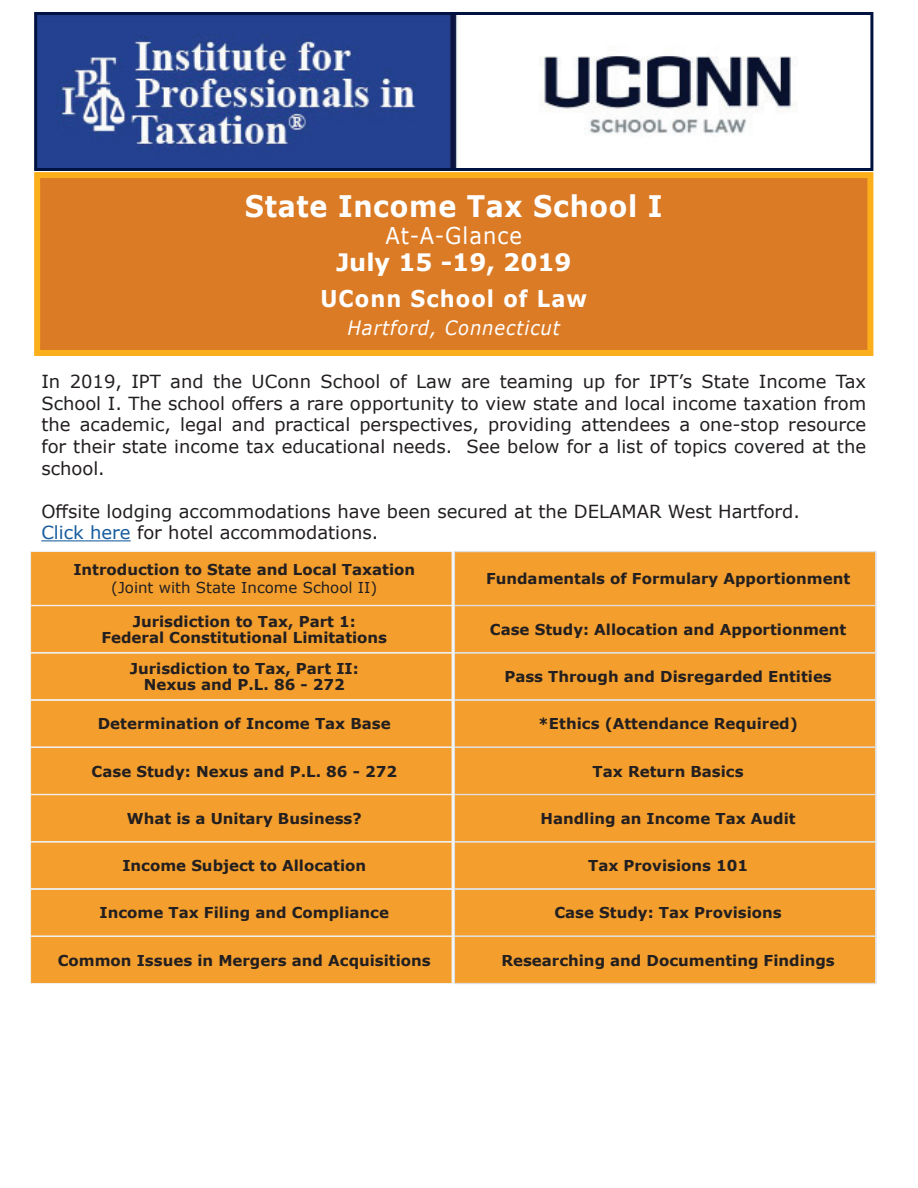
<style>
.page{position:relative;width:918px;height:1188px;background:#fff}
.page>*{position:absolute;margin:0;border:0;box-sizing:border-box;transform-origin:0 0}
.t1{font:700 29.7px "Verdana";letter-spacing:.025em;color:#fff;scale:.91 1}
.t2{font:700 24px "Verdana";color:#fff}
.t3{font:700 23.1px "Verdana";letter-spacing:.05em;color:#fff;scale:.91 1}
.t4{font:23.1px "Verdana";letter-spacing:.05em;color:#fff;scale:.91 1}
.t5{font:italic 19.8px "Verdana";letter-spacing:.05em;color:#fff;scale:.91 1}
.t6{font:18px/21.6px "Verdana";color:#231f20;text-align:justify}
.t7{font:700 15px "Verdana";color:#231f20}
.t8{font:15px "Verdana";color:#231f20}
.s1{color:#175d9e}
</style>
<div class="page">
<div style="left:31px;top:552px;width:421px;height:195px;background:#f49f2d"></div>
<div style="left:31px;top:748px;width:421px;height:235px;background:#f49f2d"></div>
<hr style="left:30px;top:551px;width:422px;height:1px;background:#eeeff1">
<hr style="left:30px;top:552px;width:1px;height:54px;background:#eeeff1">
<hr style="left:452px;top:552px;width:1px;height:54px;background:#eeeff1">
<hr style="left:30px;top:606px;width:1px;height:47px;background:#eeeff1">
<hr style="left:452px;top:606px;width:1px;height:47px;background:#eeeff1">
<hr style="left:30px;top:653px;width:1px;height:47px;background:#eeeff1">
<hr style="left:452px;top:653px;width:1px;height:47px;background:#eeeff1">
<hr style="left:30px;top:700px;width:1px;height:47px;background:#eeeff1">
<hr style="left:452px;top:700px;width:1px;height:47px;background:#eeeff1">
<hr style="left:30px;top:747px;width:1px;height:48px;background:#eeeff1">
<hr style="left:452px;top:747px;width:1px;height:48px;background:#eeeff1">
<hr style="left:30px;top:795px;width:1px;height:47px;background:#eeeff1">
<hr style="left:452px;top:795px;width:1px;height:47px;background:#eeeff1">
<hr style="left:30px;top:842px;width:1px;height:47px;background:#eeeff1">
<hr style="left:452px;top:842px;width:1px;height:47px;background:#eeeff1">
<hr style="left:30px;top:889px;width:1px;height:47px;background:#eeeff1">
<hr style="left:452px;top:889px;width:1px;height:47px;background:#eeeff1">
<hr style="left:30px;top:936px;width:1px;height:47px;background:#eeeff1">
<hr style="left:452px;top:936px;width:1px;height:47px;background:#eeeff1">
<hr style="left:30px;top:983px;width:422px;height:1px;background:#eeeff1">
<hr style="left:31px;top:605px;width:421px;height:1px;background:#eeeff1">
<hr style="left:31px;top:652px;width:421px;height:1px;background:#eeeff1">
<hr style="left:31px;top:653px;width:421px;height:1px;background:#eeeff1">
<hr style="left:31px;top:700px;width:421px;height:1px;background:#eeeff1">
<hr style="left:31px;top:747px;width:421px;height:1px;background:#eeeff1">
<hr style="left:31px;top:794px;width:421px;height:1px;background:#eeeff1">
<hr style="left:31px;top:841px;width:421px;height:1px;background:#eeeff1">
<hr style="left:31px;top:842px;width:421px;height:1px;background:#eeeff1">
<hr style="left:31px;top:889px;width:421px;height:1px;background:#eeeff1">
<hr style="left:31px;top:936px;width:421px;height:1px;background:#eeeff1">
<div style="left:455px;top:552px;width:420px;height:195px;background:#f49f2d"></div>
<div style="left:455px;top:748px;width:420px;height:235px;background:#f49f2d"></div>
<hr style="left:455px;top:551px;width:421px;height:1px;background:#dfdfe1">
<hr style="left:454px;top:551px;width:1px;height:55px;background:#dfdfe1">
<hr style="left:875px;top:552px;width:1px;height:53px;background:#dfdfe1">
<hr style="left:876px;top:551px;width:1px;height:55px;background:#dfdfe1">
<hr style="left:455px;top:605px;width:421px;height:1px;background:#dfdfe1">
<hr style="left:454px;top:606px;width:1px;height:47px;background:#dfdfe1">
<hr style="left:875px;top:606px;width:1px;height:47px;background:#dfdfe1">
<hr style="left:876px;top:606px;width:1px;height:47px;background:#dfdfe1">
<hr style="left:455px;top:652px;width:421px;height:1px;background:#dfdfe1">
<hr style="left:455px;top:653px;width:421px;height:1px;background:#dfdfe1">
<hr style="left:454px;top:653px;width:1px;height:47px;background:#dfdfe1">
<hr style="left:875px;top:653px;width:1px;height:47px;background:#dfdfe1">
<hr style="left:876px;top:653px;width:1px;height:47px;background:#dfdfe1">
<hr style="left:455px;top:700px;width:421px;height:1px;background:#dfdfe1">
<hr style="left:454px;top:700px;width:1px;height:47px;background:#dfdfe1">
<hr style="left:875px;top:700px;width:1px;height:47px;background:#dfdfe1">
<hr style="left:876px;top:700px;width:1px;height:47px;background:#dfdfe1">
<hr style="left:455px;top:747px;width:421px;height:1px;background:#dfdfe1">
<hr style="left:454px;top:747px;width:1px;height:48px;background:#dfdfe1">
<hr style="left:875px;top:747px;width:1px;height:47px;background:#dfdfe1">
<hr style="left:876px;top:747px;width:1px;height:48px;background:#dfdfe1">
<hr style="left:455px;top:794px;width:421px;height:1px;background:#dfdfe1">
<hr style="left:454px;top:795px;width:1px;height:47px;background:#dfdfe1">
<hr style="left:875px;top:795px;width:1px;height:47px;background:#dfdfe1">
<hr style="left:876px;top:795px;width:1px;height:47px;background:#dfdfe1">
<hr style="left:455px;top:841px;width:421px;height:1px;background:#dfdfe1">
<hr style="left:455px;top:842px;width:421px;height:1px;background:#dfdfe1">
<hr style="left:454px;top:842px;width:1px;height:47px;background:#dfdfe1">
<hr style="left:875px;top:842px;width:1px;height:47px;background:#dfdfe1">
<hr style="left:876px;top:842px;width:1px;height:47px;background:#dfdfe1">
<hr style="left:455px;top:889px;width:421px;height:1px;background:#dfdfe1">
<hr style="left:454px;top:889px;width:1px;height:47px;background:#dfdfe1">
<hr style="left:875px;top:889px;width:1px;height:47px;background:#dfdfe1">
<hr style="left:876px;top:889px;width:1px;height:47px;background:#dfdfe1">
<hr style="left:455px;top:936px;width:421px;height:1px;background:#dfdfe1">
<hr style="left:454px;top:936px;width:1px;height:47px;background:#dfdfe1">
<hr style="left:875px;top:936px;width:1px;height:47px;background:#dfdfe1">
<hr style="left:876px;top:936px;width:1px;height:48px;background:#dfdfe1">
<hr style="left:454px;top:983px;width:422px;height:1px;background:#dfdfe1">
<div style="left:37px;top:175px;width:833px;height:178px;background:#db7b26"></div>
<div style="left:34px;top:172px;width:839px;height:184px;border:6px solid #fbb01b"></div>
<img style="left:38px;top:16px;width:758px;height:151px">
<div style="left:34px;top:12px;width:839px;height:159px;border:3px solid #001340"></div>
<hr style="left:41px;top:540px;width:90px;height:1px;background:#175d9e">
<p class="t1" style="left:245px;top:185px;width:460px">State Income Tax School I</p>
<p class="t4" style="left:386px;top:220px;width:151px">At-A-Glance</p>
<p class="t2" style="left:336px;top:246px;width:237px">July 15 -19, 2019</p>
<p class="t3" style="left:321px;top:283px;width:294px">UConn School of Law</p>
<p class="t5" style="left:348px;top:314px;width:235px">Hartford, Connecticut</p>
<p class="t6" style="left:41px;top:371px;width:826px">In 2019, IPT and the UConn School of Law are teaming up for IPT’s State Income Tax School I. The school offers a rare opportunity to view state and local income taxation from the academic, legal and practical perspectives, providing attendees a one-stop resource for their state income tax educational needs. See below for a list of topics covered at the school.</p>
<p class="t6" style="left:41px;top:500px;width:760px">Offsite lodging accommodations have been secured at the DELAMAR West Hartford.</p>
<p class="t6" style="left:41px;top:522px;width:339px"><span class="s1">Click here</span> for hotel accommodations.</p>
<p class="t7" style="left:73px;top:559px;width:343px">Introduction to State and Local Taxation</p>
<p class="t8" style="left:111px;top:577px;width:268px">(Joint with State Income School II)</p>
<p class="t7" style="left:133px;top:611px;width:225px">Jurisdiction to Tax, Part 1:</p>
<p class="t7" style="left:101px;top:627px;width:287px">Federal Constitutional Limitations</p>
<p class="t7" style="left:130px;top:658px;width:230px">Jurisdiction to Tax, Part II:</p>
<p class="t7" style="left:144px;top:674px;width:203px">Nexus and P.L. 86 - 272</p>
<p class="t7" style="left:98px;top:713px;width:294px">Determination of Income Tax Base</p>
<p class="t7" style="left:92px;top:761px;width:307px">Case Study: Nexus and P.L. 86 - 272</p>
<p class="t7" style="left:127px;top:808px;width:236px">What is a Unitary Business?</p>
<p class="t7" style="left:122px;top:855px;width:245px">Income Subject to Allocation</p>
<p class="t7" style="left:100px;top:902px;width:291px">Income Tax Filing and Compliance</p>
<p class="t7" style="left:58px;top:950px;width:375px">Common Issues in Mergers and Acquisitions</p>
<p class="t7" style="left:486px;top:568px;width:366px">Fundamentals of Formulary Apportionment</p>
<p class="t7" style="left:490px;top:619px;width:358px">Case Study: Allocation and Apportionment</p>
<p class="t7" style="left:504px;top:666px;width:329px">Pass Through and Disregarded Entities</p>
<p class="t7" style="left:538px;top:713px;width:261px">*Ethics (Attendance Required)</p>
<p class="t7" style="left:593px;top:761px;width:153px">Tax Return Basics</p>
<p class="t7" style="left:540px;top:808px;width:257px">Handling an Income Tax Audit</p>
<p class="t7" style="left:588px;top:855px;width:162px">Tax Provisions 101</p>
<p class="t7" style="left:554px;top:902px;width:229px">Case Study: Tax Provisions</p>
<p class="t7" style="left:501px;top:950px;width:335px">Researching and Documenting Findings</p>
</div>
